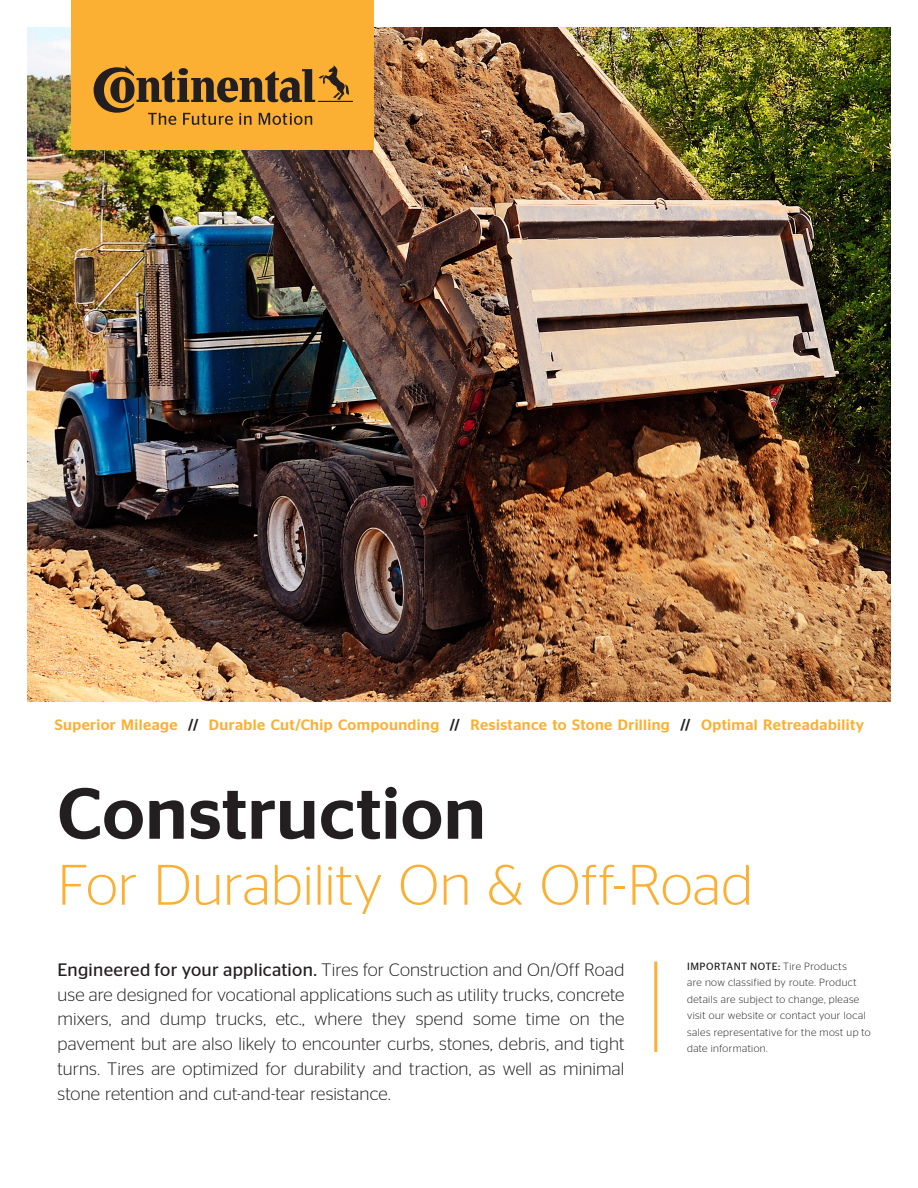
<style>
.page{position:relative;width:918px;height:1188px;background:#fff}
.page>*{position:absolute;margin:0;border:0;box-sizing:border-box;transform-origin:0 0}
.Headline_47pt{font:500 72px "Continental Stag Sans";letter-spacing:.005em;color:#231f20}
.Headline_47pt-2{font:300 57px "Continental Stag Sans";letter-spacing:.005em;color:#fbb033}
.Intro-text_13pt{font:300 18px/24.8px "Continental Stag Sans";letter-spacing:.005em;color:#231f20;text-align:justify}
.Intro-text_13pt-2{font:500 15px "Continental Stag Sans";letter-spacing:.025em;color:#fbb033}
.Header_Pagination_Margin-text_7_5pt{font:300 10.5px/16.5px "Continental Stag Sans";letter-spacing:.04em;color:#231f20}
.s1{color:#231f20}
.s2{font-weight:400}
</style>
<div class="page">
<img style="left:27px;top:27px;width:864px;height:675px">
<hr style="left:654px;top:962px;width:3px;height:90px;background:#fbb033">
<div style="left:71px;top:0;width:303px;height:150px;background:#fbb033"></div>
<svg style="left:94px;top:66px;width:259px;height:59px"></svg>
<p class="Intro-text_13pt-2" style="left:55px;top:716px;width:811px">Superior Mileage <span class="s1">//</span> Durable Cut/Chip Compounding <span class="s1">//</span> Resistance to Stone Drilling <span class="s1">//</span> Optimal Retreadability</p>
<p class="Headline_47pt" style="left:58px;top:772px;width:430px">Construction</p>
<p class="Headline_47pt-2" style="left:58px;top:854px;width:697px">For Durability On &amp; Off-Road</p>
<p class="Intro-text_13pt" style="left:58px;top:957px;width:568px"><span class="s2">Engineered for your application.</span> Tires for Construction and On/Off Road use are designed for vocational applications such as utility trucks, concrete mixers, and dump trucks, etc., where they spend some time on the pavement but are also likely to encounter curbs, stones, debris, and tight turns. Tires are optimized for durability and traction, as well as minimal stone retention and cut-and-tear resistance.</p>
<p class="Header_Pagination_Margin-text_7_5pt" style="left:687px;top:958px;width:185px"><span class="s2">IMPORTANT NOTE:</span> Tire Products<br>are now classified by route. Product details are subject to change, please visit our website or contact your local sales representative for the most up to date information.</p>
</div>
